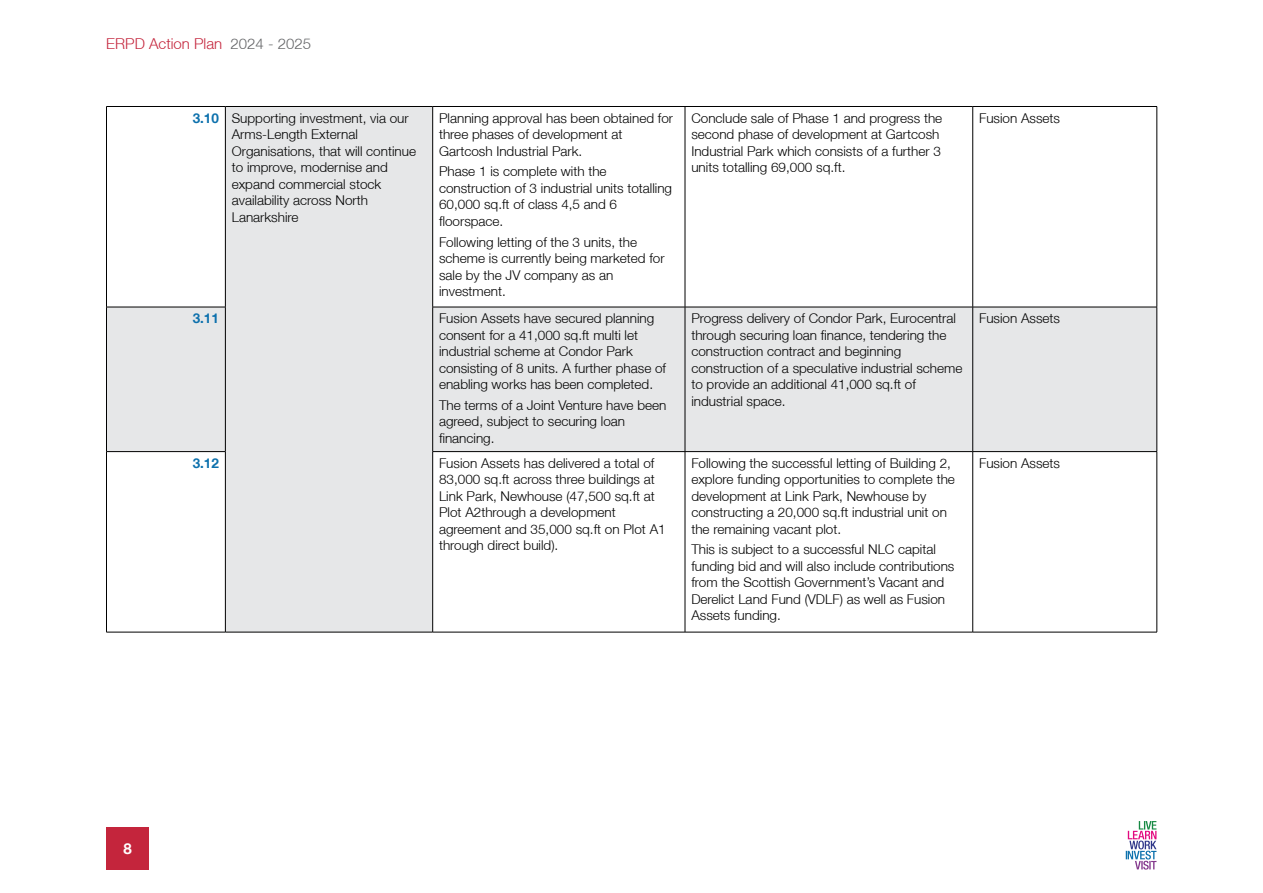
<style>
.page{position:relative;width:1263px;height:893px;background:#fff}
.page>*{position:absolute;margin:0;border:0;box-sizing:border-box;transform-origin:0 0}
.t1{font:300 15px "Helvetica Neue LT";color:#c4253c}
.t2{font:700 15px "Helvetica Neue LT";color:#fff}
.t3{font:300 13.5px/16.5px "Helvetica Neue LT";color:#000}
.t4{font:700 13.5px "Helvetica Neue LT";color:#0d71ad}
.s1{color:#636466}
.s2{font-weight:700;color:#0d71ad}
</style>
<div class="page">
<svg style="left:1126px;top:821px;width:30px;height:49px"></svg>
<svg style="left:107px;top:107px;width:325px;height:525px;fill:#e6e7e8"></svg>
<svg style="left:433px;top:107px;width:723px;height:525px"></svg>
<hr style="left:106px;top:106px;width:119px;height:1px;background:#000">
<hr style="left:433px;top:106px;width:252px;height:1px;background:#000">
<hr style="left:685px;top:106px;width:288px;height:1px;background:#000">
<hr style="left:685px;top:107px;width:1px;height:200px;background:#000">
<hr style="left:973px;top:106px;width:184px;height:1px;background:#000">
<hr style="left:972px;top:107px;width:1px;height:200px;background:#000">
<hr style="left:106px;top:307px;width:120px;height:1px;background:#000">
<hr style="left:432px;top:307px;width:253px;height:1px;background:#000">
<hr style="left:685px;top:307px;width:288px;height:1px;background:#000">
<hr style="left:685px;top:307px;width:1px;height:144px;background:#000">
<hr style="left:973px;top:307px;width:184px;height:1px;background:#000">
<hr style="left:972px;top:307px;width:1px;height:144px;background:#000">
<hr style="left:106px;top:451px;width:120px;height:1px;background:#000">
<hr style="left:432px;top:451px;width:253px;height:1px;background:#000">
<hr style="left:685px;top:451px;width:288px;height:1px;background:#000">
<hr style="left:685px;top:452px;width:1px;height:180px;background:#000">
<hr style="left:973px;top:451px;width:184px;height:1px;background:#000">
<hr style="left:972px;top:452px;width:1px;height:180px;background:#000">
<hr style="left:106px;top:107px;width:1px;height:200px;background:#000">
<hr style="left:1156px;top:107px;width:1px;height:200px;background:#000">
<hr style="left:106px;top:307px;width:1px;height:144px;background:#000">
<hr style="left:1156px;top:307px;width:1px;height:144px;background:#000">
<hr style="left:106px;top:452px;width:1px;height:180px;background:#000">
<hr style="left:1156px;top:452px;width:1px;height:180px;background:#000">
<hr style="left:106px;top:632px;width:119px;height:1px;background:#000">
<hr style="left:225px;top:632px;width:208px;height:1px;background:#000">
<hr style="left:433px;top:632px;width:252px;height:1px;background:#000">
<hr style="left:685px;top:632px;width:288px;height:1px;background:#000">
<hr style="left:973px;top:632px;width:184px;height:1px;background:#000">
<hr style="left:225px;top:106px;width:208px;height:1px;background:#000">
<hr style="left:225px;top:107px;width:1px;height:200px;background:#000">
<hr style="left:432px;top:107px;width:1px;height:200px;background:#000">
<hr style="left:225px;top:307px;width:1px;height:144px;background:#000">
<hr style="left:432px;top:307px;width:1px;height:144px;background:#000">
<hr style="left:225px;top:452px;width:1px;height:180px;background:#000">
<hr style="left:432px;top:452px;width:1px;height:180px;background:#000">
<div style="left:106px;top:827px;width:43px;height:43px;background:#c4253c"></div>
<p class="t1" style="left:106px;top:34px;width:206px">ERPD Action Plan <span class="s1">2024 - 2025</span></p>
<p class="t3" style="left:232px;top:109px;width:186px;text-indent:-39px"><span class="s2">3.10</span> Supporting investment, via our<br>Arms-Length External<br>Organisations, that will continue to improve, modernise and expand commercial stock availability across North<br>Lanarkshire</p>
<p class="t3" style="left:439px;top:109px;width:236px">Planning approval has been obtained for three phases of development at<br>Gartcosh Industrial Park.</p>
<p class="t3" style="left:439px;top:163px;width:235px">Phase 1 is complete with the construction of 3 industrial units totalling<br>60,000 sq.ft of class 4,5 and 6 floorspace.</p>
<p class="t3" style="left:439px;top:233px;width:227px">Following letting of the 3 units, the scheme is currently being marketed for sale by the JV company as an investment.</p>
<p class="t4" style="left:193px;top:310px;width:28px">3.11</p>
<p class="t3" style="left:439px;top:310px;width:229px">Fusion Assets have secured planning consent for a 41,000 sq.ft multi let industrial scheme at Condor Park consisting of 8 units. A further phase of enabling works has been completed.</p>
<p class="t3" style="left:439px;top:396px;width:229px">The terms of a Joint Venture have been agreed, subject to securing loan financing.</p>
<p class="t3" style="left:691px;top:109px;width:252px">Conclude sale of Phase 1 and progress the second phase of development at Gartcosh Industrial Park which consists of a further 3 units totalling 69,000 sq.ft.</p>
<p class="t3" style="left:979px;top:109px;width:82px">Fusion Assets</p>
<p class="t3" style="left:691px;top:310px;width:273px">Progress delivery of Condor Park, Eurocentral through securing loan finance, tendering the construction contract and beginning construction of a speculative industrial scheme to provide an additional 41,000 sq.ft of industrial space.</p>
<p class="t3" style="left:979px;top:310px;width:82px">Fusion Assets</p>
<p class="t4" style="left:193px;top:454px;width:28px">3.12</p>
<p class="t3" style="left:439px;top:454px;width:228px">Fusion Assets has delivered a total of 83,000 sq.ft across three buildings at Link Park, Newhouse (47,500 sq.ft at Plot A2through a development agreement and 35,000 sq.ft on Plot A1 through direct build).</p>
<p class="t3" style="left:691px;top:454px;width:265px">Following the successful letting of Building 2, explore funding opportunities to complete the development at Link Park, Newhouse by constructing a 20,000 sq.ft industrial unit on the remaining vacant plot.</p>
<p class="t3" style="left:691px;top:541px;width:265px">This is subject to a successful NLC capital funding bid and will also include contributions from the Scottish Government’s Vacant and Derelict Land Fund (VDLF) as well as Fusion Assets funding.</p>
<p class="t3" style="left:979px;top:454px;width:82px">Fusion Assets</p>
<p class="t2" style="left:123px;top:839px;width:10px">8</p>
</div>
